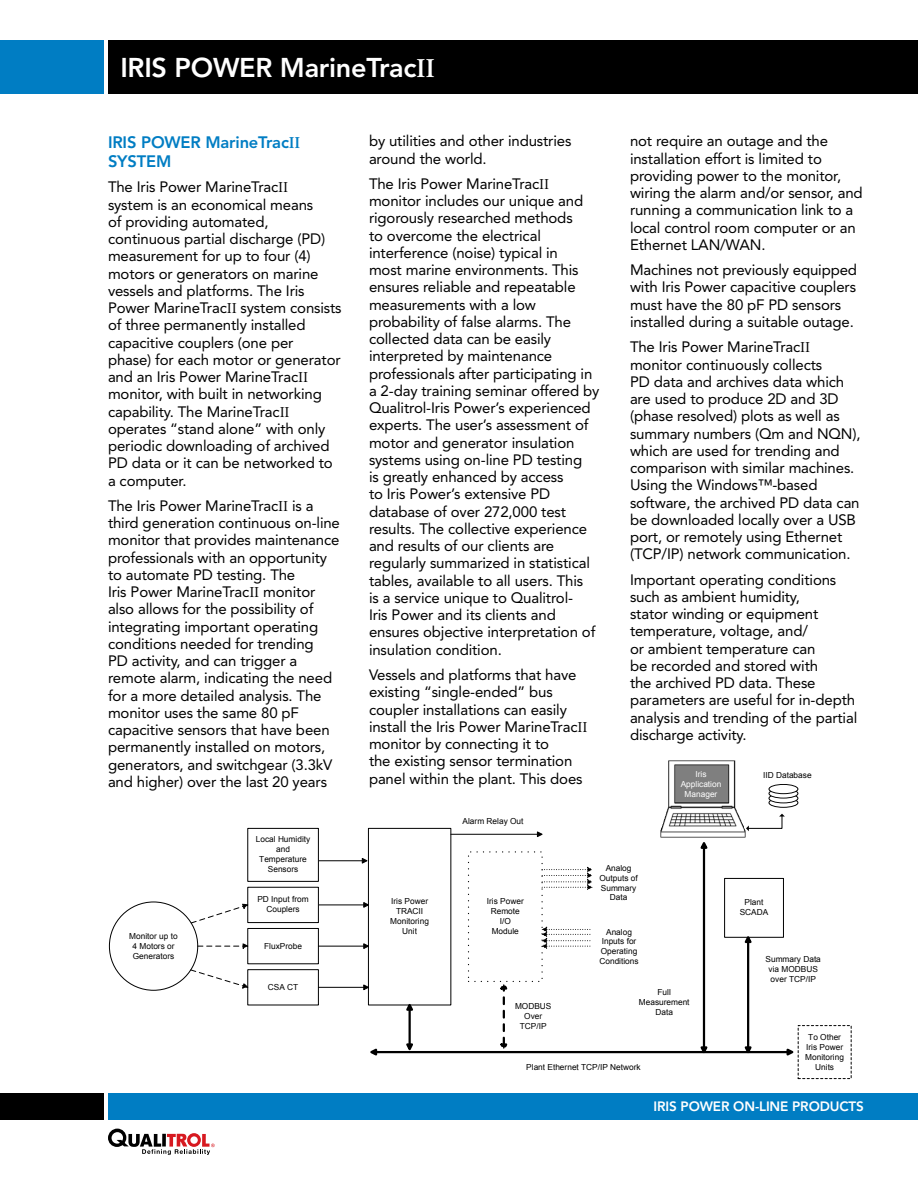
<style>
.page{position:relative;width:918px;height:1188px;background:#fff}
.page>*{position:absolute;margin:0;border:0;box-sizing:border-box;transform-origin:0 0}
.t1{font:800 27px "Avenir";letter-spacing:-.01em;color:#fff}
.t2{font:800 16.5px/19.5px "Avenir";letter-spacing:-.01em;color:#007dc3}
.t3{font:15px/17.2px "Avenir";letter-spacing:-.01em;color:#000}
.t4{font:800 13.5px "Avenir";letter-spacing:-.01em;color:#fff}
.t5{font:8.25px/9.9px "ARIAL";color:#000;text-align:center}
.t6{font:8.25px/9.9px "ARIAL";color:#fff;text-align:center}
.s1{font-family:"Adobe Garamond";font-weight:600}
.s2{font-family:"Adobe Garamond"}
</style>
<div class="page">
<div style="left:108px;top:40px;width:810px;height:54px;background:#000"></div>
<div style="left:0;top:40px;width:104px;height:54px;background:#007dc3"></div>
<div style="left:108px;top:1094px;width:810px;height:26px;background:#007dc3"></div>
<div style="left:0;top:1094px;width:104px;height:26px;background:#000"></div>
<svg style="left:108px;top:1129px;width:107px;height:26px"></svg>
<hr style="left:318px;top:905px;width:46px;height:1px;background:#000">
<hr style="left:317px;top:860px;width:45px;height:1px;background:#000">
<svg style="left:769px;top:798px;width:29px;height:9px"></svg>
<div style="left:769px;top:798px;width:29px;height:10px;border:1px solid #000;border-radius:50%"></div>
<svg style="left:769px;top:794px;width:29px;height:9px"></svg>
<div style="left:769px;top:793px;width:29px;height:10px;border:1px solid #000;border-radius:50%"></div>
<svg style="left:769px;top:789px;width:29px;height:9px"></svg>
<div style="left:769px;top:789px;width:29px;height:9px;border:1px solid #000;border-radius:50%"></div>
<div style="left:769px;top:784px;width:29px;height:10px;background:#fff;border-radius:50%"></div>
<div style="left:769px;top:784px;width:29px;height:10px;border:1px solid #000;border-radius:50%"></div>
<img style="left:666px;top:760px;width:72px;height:54px">
<div style="left:247px;top:887px;width:72px;height:36px;border:1px solid #000"></div>
<div style="left:247px;top:928px;width:72px;height:36px;border:1px solid #000"></div>
<div style="left:247px;top:969px;width:72px;height:36px;border:1px solid #000"></div>
<div style="left:247px;top:828px;width:72px;height:54px;border:1px solid #000"></div>
<hr style="left:318px;top:946px;width:46px;height:1px;background:#000">
<svg style="left:361px;top:814px;width:433px;height:242px"></svg>
<hr style="left:318px;top:987px;width:46px;height:1px;background:#000">
<svg style="left:198px;top:943px;width:51px;height:7px"></svg>
<svg style="left:190px;top:969px;width:59px;height:20px"></svg>
<svg style="left:190px;top:903px;width:59px;height:21px"></svg>
<h1 class="t1" style="left:120px;top:52px;width:316px">IRIS POWER MarineTrac<span class="s1">II</span></h1>
<p class="t2" style="left:108px;top:132px;width:194px">IRIS POWER MarineTrac<span class="s1">II<br></span>SYSTEM</p>
<p class="t3" style="left:108px;top:179px;width:235px">The Iris Power MarineTrac<span class="s2">II<br></span>system is an economical means<br>of providing automated, continuous partial discharge (PD) measurement for up to four (4) motors or generators on marine vessels and platforms. The Iris<br>Power MarineTrac<span class="s2">II</span> system consists of three permanently installed capacitive couplers (one per<br>phase) for each motor or generator and an Iris Power MarineTrac<span class="s2">II </span>monitor, with built in networking capability. The MarineTrac<span class="s2">II </span>operates “stand alone” with only periodic downloading of archived<br>PD data or it can be networked to a computer.</p>
<p class="t3" style="left:108px;top:497px;width:233px">The Iris Power MarineTrac<span class="s2">II</span> is a third generation continuous on-line monitor that provides maintenance professionals with an opportunity to automate PD testing. The<br>Iris Power MarineTrac<span class="s2">II</span> monitor also allows for the possibility of integrating important operating conditions needed for trending<br>PD activity, and can trigger a remote alarm, indicating the need for a more detailed analysis. The monitor uses the same 80 pF capacitive sensors that have been permanently installed on motors, generators, and switchgear (3.3kV and higher) over the last 20 years</p>
<p class="t3" style="left:369px;top:133px;width:204px">by utilities and other industries around the world.</p>
<p class="t3" style="left:369px;top:175px;width:232px">The Iris Power MarineTrac<span class="s2">II </span>monitor includes our unique and rigorously researched methods<br>to overcome the electrical interference (noise) typical in<br>most marine environments. This ensures reliable and repeatable measurements with a low probability of false alarms. The collected data can be easily interpreted by maintenance professionals after participating in a 2-day training seminar offered by<br>Qualitrol-Iris Power’s experienced experts. The user’s assessment of motor and generator insulation systems using on-line PD testing<br>is greatly enhanced by access<br>to Iris Power’s extensive PD database of over 272,000 test results. The collective experience and results of our clients are regularly summarized in statistical tables, available to all users. This<br>is a service unique to Qualitrol-<br>Iris Power and its clients and ensures objective interpretation of insulation condition.</p>
<p class="t3" style="left:369px;top:666px;width:220px">Vessels and platforms that have existing “single-ended” bus coupler installations can easily install the Iris Power MarineTrac<span class="s2">II </span>monitor by connecting it to<br>the existing sensor termination panel within the plant. This does</p>
<p class="t5" style="left:463px;top:817px;width:62px">Alarm Relay Out</p>
<p class="t3" style="left:630px;top:133px;width:234px">not require an outage and the installation effort is limited to providing power to the monitor, wiring the alarm and/or sensor, and running a communication link to a local control room computer or an<br>Ethernet LAN/WAN.</p>
<p class="t3" style="left:630px;top:261px;width:229px">Machines not previously equipped with Iris Power capacitive couplers must have the 80 pF PD sensors installed during a suitable outage.</p>
<p class="t3" style="left:630px;top:339px;width:232px">The Iris Power MarineTrac<span class="s2">II </span>monitor continuously collects<br>PD data and archives data which are used to produce 2D and 3D (phase resolved) plots as well as summary numbers (Qm and NQN), which are used for trending and comparison with similar machines.<br>Using the Windows™-based software, the archived PD data can be downloaded locally over a USB port, or remotely using Ethernet (TCP/IP) network communication.</p>
<p class="t3" style="left:630px;top:571px;width:229px">Important operating conditions such as ambient humidity,<br>stator winding or equipment temperature, voltage, and/<br>or ambient temperature can<br>be recorded and stored with<br>the archived PD data. These parameters are useful for in-depth analysis and trending of the partial discharge activity.</p>
<p class="t6" style="left:681px;top:769px;width:42px">Iris<br>Application<br>Manager</p>
<p class="t5" style="left:763px;top:771px;width:50px">IID Database</p>
<p class="t5" style="left:129px;top:931px;width:50px">Monitor up to<br>4 Motors or<br>Generators</p>
<p class="t5" style="left:256px;top:835px;width:56px">Local Humidity and<br>Temperature<br>Sensors</p>
<p class="t5" style="left:257px;top:895px;width:53px">PD Input from<br>Couplers</p>
<p class="t5" style="left:264px;top:941px;width:39px">FluxProbe</p>
<p class="t5" style="left:268px;top:982px;width:32px">CSA CT</p>
<p class="t5" style="left:599px;top:863px;width:40px">Analog<br>Outputs of<br>Summary<br>Data</p>
<p class="t5" style="left:599px;top:927px;width:41px">Analog<br>Inputs for<br>Operating<br>Conditions</p>
<p class="t5" style="left:390px;top:896px;width:40px">Iris Power<br>TRACII<br>Monitoring<br>Unit</p>
<p class="t5" style="left:487px;top:896px;width:38px">Iris Power<br>Remote<br>I/O<br>Module</p>
<p class="t5" style="left:740px;top:898px;width:30px">Plant<br>SCADA</p>
<p class="t5" style="left:766px;top:954px;width:57px">Summary Data via MODBUS over TCP/IP</p>
<p class="t5" style="left:515px;top:1001px;width:38px">MODBUS<br>Over<br>TCP/IP</p>
<p class="t5" style="left:639px;top:987px;width:52px">Full<br>Measurement<br>Data</p>
<p class="t5" style="left:526px;top:1062px;width:116px">Plant Ethernet TCP/IP Network</p>
<p class="t5" style="left:805px;top:1032px;width:40px">To Other<br>Iris Power<br>Monitoring<br>Units</p>
<p class="t4" style="left:654px;top:1099px;width:212px">IRIS POWER ON-LINE PRODUCTS</p>
</div>
